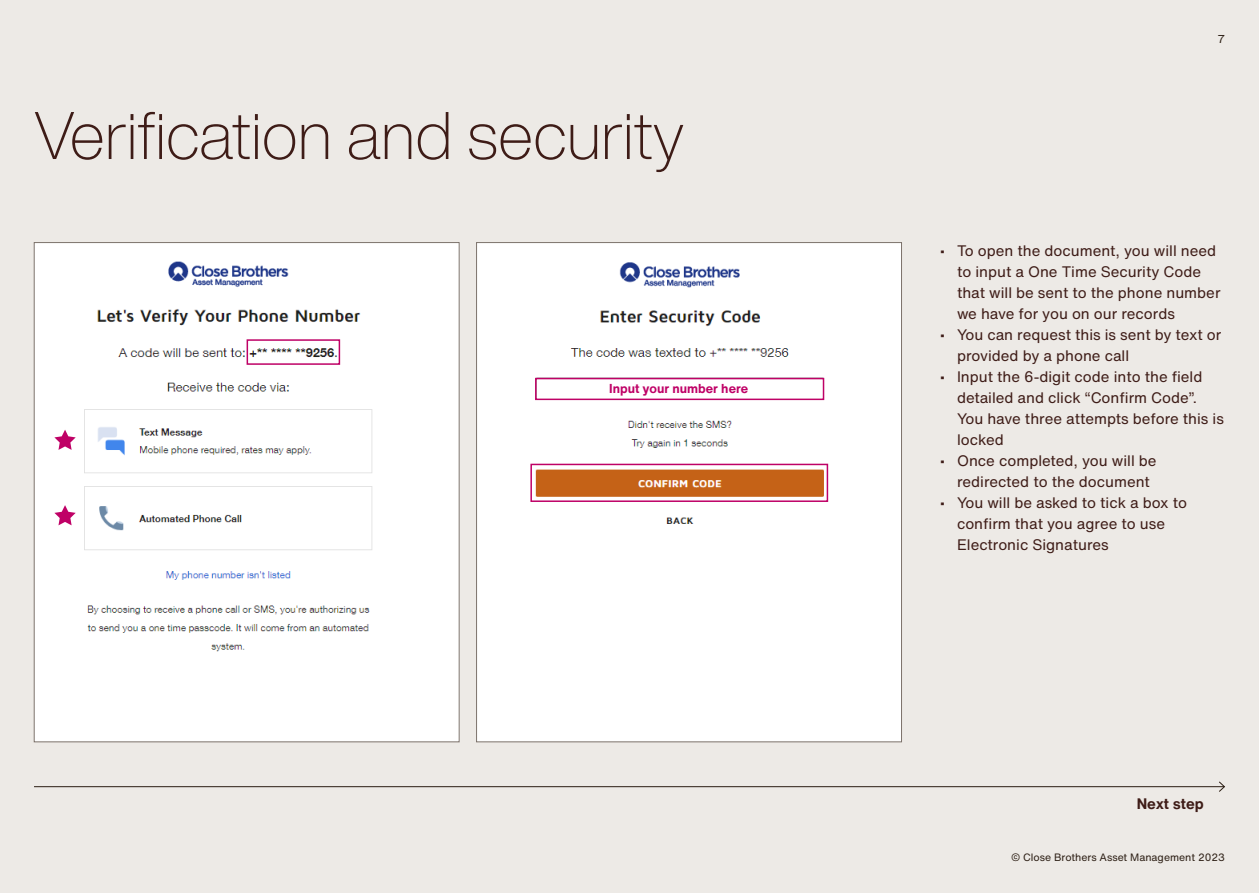
<style>
.page{position:relative;width:1259px;height:893px;background:#edeae6}
.page>*{position:absolute;margin:0;border:0;box-sizing:border-box;transform-origin:0 0}
._34_36pt_Header{font:200 66px "Helvetica Now Display";color:#3e1c17}
.t1{font:15px/21px "Helvetica Now Text";color:#3e1c17}
._8_5_10pt_Body_copy{font:700 15px "Helvetica Now Text";color:#3e1c17}
.Main_bodycopy{font:700 12.75px "Helvetica Now Text";color:#bf0166}
.t2{font:11.25px "Helvetica Now Text";color:#2b1d13}
.t3{font:10.5px "Helvetica Now Text";color:#2b1d13}
</style>
<div class="page">
<hr style="left:34px;top:786px;width:1190px;height:1px;background:#2b1d13">
<svg style="left:1218px;top:781px;width:7px;height:11px"></svg>
<img style="left:36px;top:244px;width:421px;height:496px">
<img style="left:478px;top:244px;width:421px;height:496px">
<div style="left:246px;top:339px;width:94px;height:26px;border:2px solid #bf0166"></div>
<div style="left:535px;top:378px;width:289px;height:22px;border:2px solid #bf0166"></div>
<div style="left:530px;top:464px;width:298px;height:38px;border:2px solid #bf0166"></div>
<svg style="left:54px;top:430px;width:22px;height:20px"></svg>
<svg style="left:54px;top:505px;width:22px;height:20px"></svg>
<p class="_34_36pt_Header" style="left:34px;top:91px;width:651px">Verification and security</p>
<p class="Main_bodycopy" style="left:609px;top:380px;width:141px">Input your number here</p>
<p class="t2" style="left:1217px;top:31px;width:9px">7</p>
<p class="t1" style="left:957px;top:240px;width:265px;text-indent:-17px">• To open the document, you will need to input a One Time Security Code that will be sent to the phone number we have for you on our records</p>
<p class="t1" style="left:957px;top:324px;width:266px;text-indent:-17px">• You can request this is sent by text or provided by a phone call</p>
<p class="t1" style="left:957px;top:366px;width:268px;text-indent:-17px">• Input the 6-digit code into the field detailed and click “Confirm Code”.<br>You have three attempts before this is locked</p>
<p class="t1" style="left:957px;top:450px;width:201px;text-indent:-17px">• Once completed, you will be redirected to the document</p>
<p class="t1" style="left:957px;top:492px;width:232px;text-indent:-17px">• You will be asked to tick a box to confirm that you agree to use<br>Electronic Signatures</p>
<p class="_8_5_10pt_Body_copy" style="left:1136px;top:794px;width:69px">Next step</p>
<p class="t3" style="left:1011px;top:851px;width:215px">© Close Brothers Asset Management 2023</p>
</div>
